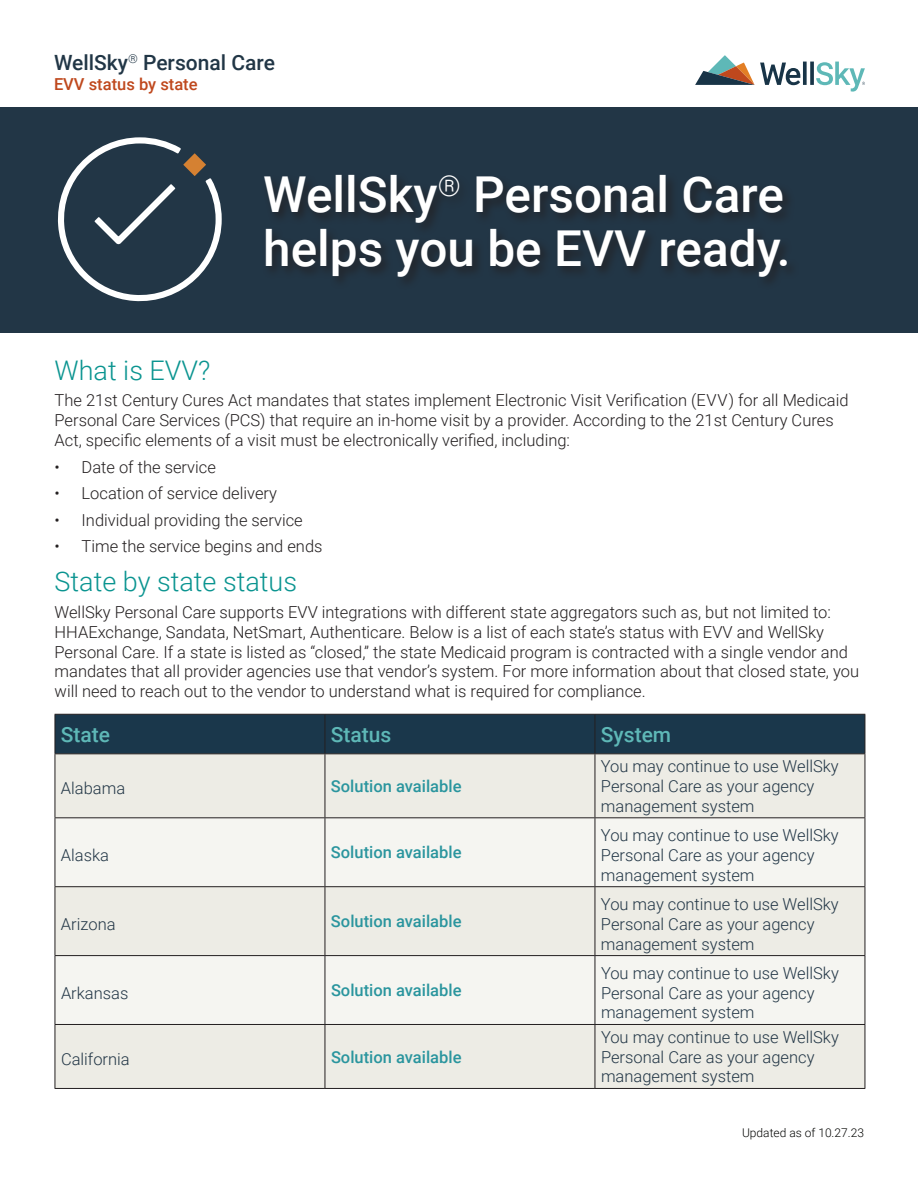
<style>
.page{position:relative;width:918px;height:1188px;background:#fff}
.page>*{position:absolute;margin:0;border:0;box-sizing:border-box;transform-origin:0 0}
.t1{font:500 49.5px/54px "Roboto";color:#fff}
.t2{font:300 27px "Roboto";color:#0a9490}
.t3{font:500 21px "Roboto";color:#213646}
.t4{font:500 21px "Roboto";color:#5eb8b7}
.t5{font:300 16.5px/19.8px "Roboto";color:#231f20}
.t6{font:300 16.5px/19.8px "Roboto";color:#223646}
.t7{font:500 16.5px "Roboto";color:#2a959e}
.t8{font:500 16.5px "Roboto";color:#bf481d}
.t9{font:300 12px "Roboto";color:#040503}
</style>
<div class="page">
<div style="left:0;top:107px;width:918px;height:226px;background:#223646"></div>
<div style="left:261px;top:172px;width:539px;height:118px;background:#223341"></div>
<svg style="left:695px;top:55px;width:170px;height:37px"></svg>
<div style="left:56px;top:715px;width:809px;height:38px;background:#1a374b"></div>
<div style="left:56px;top:754px;width:809px;height:334px;background:#edece5"></div>
<svg style="left:56px;top:818px;width:809px;height:206px;fill:#f5f5f1"></svg>
<hr style="left:55px;top:714px;width:270px;height:1px;background:#231f20">
<hr style="left:55px;top:715px;width:1px;height:38px;background:#231f20">
<hr style="left:325px;top:714px;width:270px;height:1px;background:#231f20">
<hr style="left:325px;top:715px;width:1px;height:38px;background:#231f20">
<hr style="left:595px;top:714px;width:270px;height:1px;background:#231f20">
<hr style="left:595px;top:715px;width:1px;height:38px;background:#231f20">
<hr style="left:865px;top:715px;width:1px;height:38px;background:#231f20">
<hr style="left:55px;top:753px;width:270px;height:1px;background:#231f20">
<hr style="left:55px;top:754px;width:1px;height:63px;background:#231f20">
<hr style="left:325px;top:753px;width:270px;height:1px;background:#231f20">
<hr style="left:325px;top:754px;width:1px;height:63px;background:#231f20">
<hr style="left:595px;top:753px;width:270px;height:1px;background:#231f20">
<hr style="left:595px;top:754px;width:1px;height:63px;background:#231f20">
<hr style="left:865px;top:754px;width:1px;height:63px;background:#231f20">
<hr style="left:55px;top:817px;width:270px;height:1px;background:#231f20">
<hr style="left:55px;top:818px;width:1px;height:68px;background:#231f20">
<hr style="left:325px;top:817px;width:270px;height:1px;background:#231f20">
<hr style="left:325px;top:818px;width:1px;height:68px;background:#231f20">
<hr style="left:595px;top:817px;width:270px;height:1px;background:#231f20">
<hr style="left:595px;top:818px;width:1px;height:68px;background:#231f20">
<hr style="left:865px;top:818px;width:1px;height:68px;background:#231f20">
<hr style="left:55px;top:886px;width:270px;height:1px;background:#231f20">
<hr style="left:55px;top:887px;width:1px;height:68px;background:#231f20">
<hr style="left:325px;top:886px;width:270px;height:1px;background:#231f20">
<hr style="left:325px;top:887px;width:1px;height:68px;background:#231f20">
<hr style="left:595px;top:886px;width:270px;height:1px;background:#231f20">
<hr style="left:595px;top:887px;width:1px;height:68px;background:#231f20">
<hr style="left:865px;top:887px;width:1px;height:68px;background:#231f20">
<hr style="left:55px;top:955px;width:270px;height:1px;background:#231f20">
<hr style="left:55px;top:956px;width:1px;height:68px;background:#231f20">
<hr style="left:325px;top:955px;width:270px;height:1px;background:#231f20">
<hr style="left:325px;top:956px;width:1px;height:68px;background:#231f20">
<hr style="left:595px;top:955px;width:270px;height:1px;background:#231f20">
<hr style="left:595px;top:956px;width:1px;height:68px;background:#231f20">
<hr style="left:865px;top:956px;width:1px;height:68px;background:#231f20">
<hr style="left:55px;top:1024px;width:270px;height:1px;background:#231f20">
<hr style="left:55px;top:1025px;width:1px;height:63px;background:#231f20">
<hr style="left:325px;top:1024px;width:270px;height:1px;background:#231f20">
<hr style="left:325px;top:1025px;width:1px;height:63px;background:#231f20">
<hr style="left:595px;top:1024px;width:270px;height:1px;background:#231f20">
<hr style="left:595px;top:1025px;width:1px;height:63px;background:#231f20">
<hr style="left:865px;top:1025px;width:1px;height:63px;background:#231f20">
<hr style="left:55px;top:1088px;width:270px;height:1px;background:#231f20">
<hr style="left:325px;top:1088px;width:270px;height:1px;background:#231f20">
<hr style="left:595px;top:1088px;width:270px;height:1px;background:#231f20">
<svg style="left:57px;top:137px;width:165px;height:165px"></svg>
<svg style="left:183px;top:153px;width:23px;height:23px"></svg>
<p class="t3" style="left:54px;top:48px;width:222px">WellSky<sup>®</sup> Personal Care</p>
<p class="t8" style="left:54px;top:72px;width:145px">EVV status by state</p>
<h1 class="t1" style="left:263px;top:166px;width:529px">WellSky<sup>®</sup> Personal Care helps you be EVV ready.</h1>
<h2 class="t2" style="left:55px;top:351px;width:157px">What is EVV?</h2>
<p class="t5" style="left:55px;top:390px;width:796px">The 21st Century Cures Act mandates that states implement Electronic Visit Verification (EVV) for all Medicaid<br>Personal Care Services (PCS) that require an in-home visit by a provider. According to the 21st Century Cures<br>Act, specific elements of a visit must be electronically verified, including:</p>
<p class="t5" style="left:55px;top:456px;width:163px">• Date of the service</p>
<p class="t5" style="left:55px;top:483px;width:224px">• Location of service delivery</p>
<p class="t5" style="left:55px;top:509px;width:250px">• Individual providing the service</p>
<p class="t5" style="left:55px;top:536px;width:269px">• Time the service begins and ends</p>
<h2 class="t2" style="left:55px;top:563px;width:244px">State by state status</h2>
<p class="t5" style="left:55px;top:602px;width:806px">WellSky Personal Care supports EVV integrations with different state aggregators such as, but not limited to:<br>HHAExchange, Sandata, NetSmart, Authenticare. Below is a list of each state’s status with EVV and WellSky Personal Care. If a state is listed as “closed,” the state Medicaid program is contracted with a single vendor and mandates that all provider agencies use that vendor’s system. For more information about that closed state, you will need to reach out to the vendor to understand what is required for compliance.</p>
<p class="t4" style="left:61px;top:720px;width:51px">State</p>
<p class="t4" style="left:331px;top:720px;width:62px">Status</p>
<p class="t4" style="left:601px;top:720px;width:72px">System</p>
<p class="t6" style="left:61px;top:778px;width:66px">Alabama</p>
<p class="t7" style="left:331px;top:775px;width:132px">Solution available</p>
<p class="t6" style="left:601px;top:756px;width:239px">You may continue to use WellSky<br>Personal Care as your agency management system</p>
<p class="t6" style="left:61px;top:845px;width:50px">Alaska</p>
<p class="t7" style="left:331px;top:841px;width:132px">Solution available</p>
<p class="t6" style="left:61px;top:913px;width:56px">Arizona</p>
<p class="t7" style="left:331px;top:910px;width:132px">Solution available</p>
<p class="t6" style="left:61px;top:982px;width:69px">Arkansas</p>
<p class="t7" style="left:331px;top:979px;width:132px">Solution available</p>
<p class="t6" style="left:61px;top:1049px;width:70px">California</p>
<p class="t7" style="left:331px;top:1045px;width:132px">Solution available</p>
<p class="t6" style="left:601px;top:825px;width:239px">You may continue to use WellSky<br>Personal Care as your agency management system</p>
<p class="t6" style="left:601px;top:894px;width:239px">You may continue to use WellSky<br>Personal Care as your agency management system</p>
<p class="t6" style="left:601px;top:963px;width:239px">You may continue to use WellSky<br>Personal Care as your agency management system</p>
<p class="t6" style="left:601px;top:1026px;width:239px">You may continue to use WellSky<br>Personal Care as your agency management system</p>
<p class="t9" style="left:742px;top:1124px;width:123px">Updated as of 10.27.23</p>
</div>
